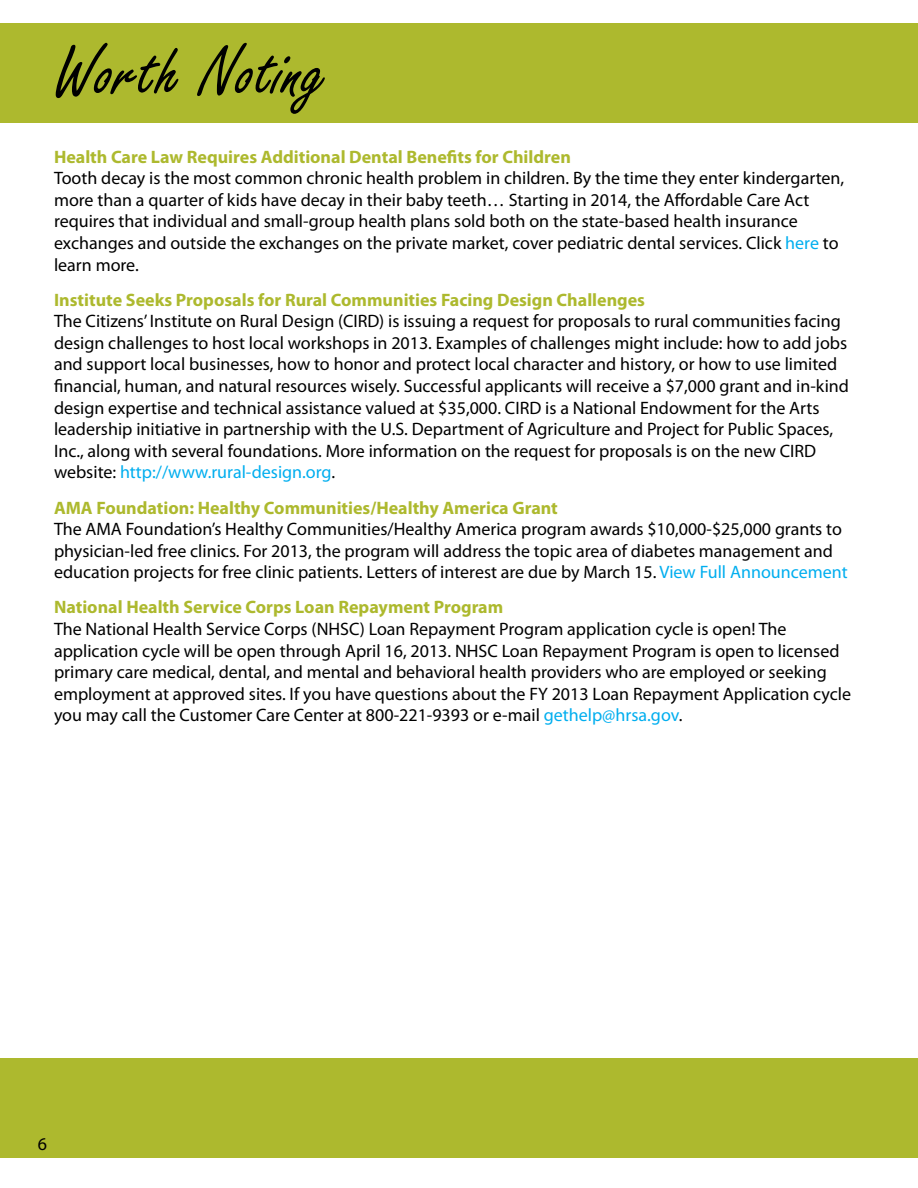
<style>
.page{position:relative;width:918px;height:1188px;background:#fff}
.page>*{position:absolute;margin:0;border:0;box-sizing:border-box;transform-origin:0 0}
.t1{font:76.5px "Freestyle Script";color:#000}
.t2{font:18px/21.6px "Myriad Pro";color:#000}
.t3{font:700 18px "Myriad Pro";color:#adb92e}
.s1{color:#00aeef}
</style>
<div class="page">
<div style="left:0;top:24px;width:918px;height:99px;background:#adb92e"></div>
<div style="left:0;top:1058px;width:918px;height:100px;background:#adb92e"></div>
<h1 class="t1" style="left:54px;top:30px;width:275px">Worth Noting</h1>
<p class="t3" style="left:54px;top:145px;width:519px">Health Care Law Requires Additional Dental Benefits for Children</p>
<p class="t2" style="left:54px;top:167px;width:792px">Tooth decay is the most common chronic health problem in children. By the time they enter kindergarten, more than a quarter of kids have decay in their baby teeth… Starting in 2014, the Affordable Care Act requires that individual and small-group health plans sold both on the state-based health insurance exchanges and outside the exchanges on the private market, cover pediatric dental services. Click <span class="s1">here</span> to learn more.</p>
<p class="t3" style="left:54px;top:288px;width:593px">Institute Seeks Proposals for Rural Communities Facing Design Challenges</p>
<p class="t2" style="left:54px;top:310px;width:797px">The Citizens’ Institute on Rural Design (CIRD) is issuing a request for proposals to rural communities facing design challenges to host local workshops in 2013. Examples of challenges might include: how to add jobs and support local businesses, how to honor and protect local character and history, or how to use limited financial, human, and natural resources wisely. Successful applicants will receive a $7,000 grant and in-kind design expertise and technical assistance valued at $35,000. CIRD is a National Endowment for the Arts leadership initiative in partnership with the U.S. Department of Agriculture and Project for Public Spaces, Inc., along with several foundations. More information on the request for proposals is on the new CIRD website: <span class="s1">http://www.rural-design.org</span>.</p>
<p class="t3" style="left:54px;top:496px;width:505px">AMA Foundation: Healthy Communities/Healthy America Grant</p>
<p class="t2" style="left:54px;top:518px;width:795px">The AMA Foundation’s Healthy Communities/Healthy America program awards $10,000-$25,000 grants to physician-led free clinics. For 2013, the program will address the topic area of diabetes management and education projects for free clinic patients. Letters of interest are due by March 15. <span class="s1">View Full Announcement</span></p>
<p class="t3" style="left:54px;top:596px;width:451px">National Health Service Corps Loan Repayment Program</p>
<p class="t2" style="left:54px;top:618px;width:799px">The National Health Service Corps (NHSC) Loan Repayment Program application cycle is open! The application cycle will be open through April 16, 2013. NHSC Loan Repayment Program is open to licensed primary care medical, dental, and mental and behavioral health providers who are employed or seeking employment at approved sites. If you have questions about the FY 2013 Loan Repayment Application cycle you may call the Customer Care Center at 800-221-9393 or e-mail <span class="s1">gethelp@hrsa.gov</span>.</p>
<p class="t2" style="left:38px;top:1133px;width:11px">6</p>
</div>
